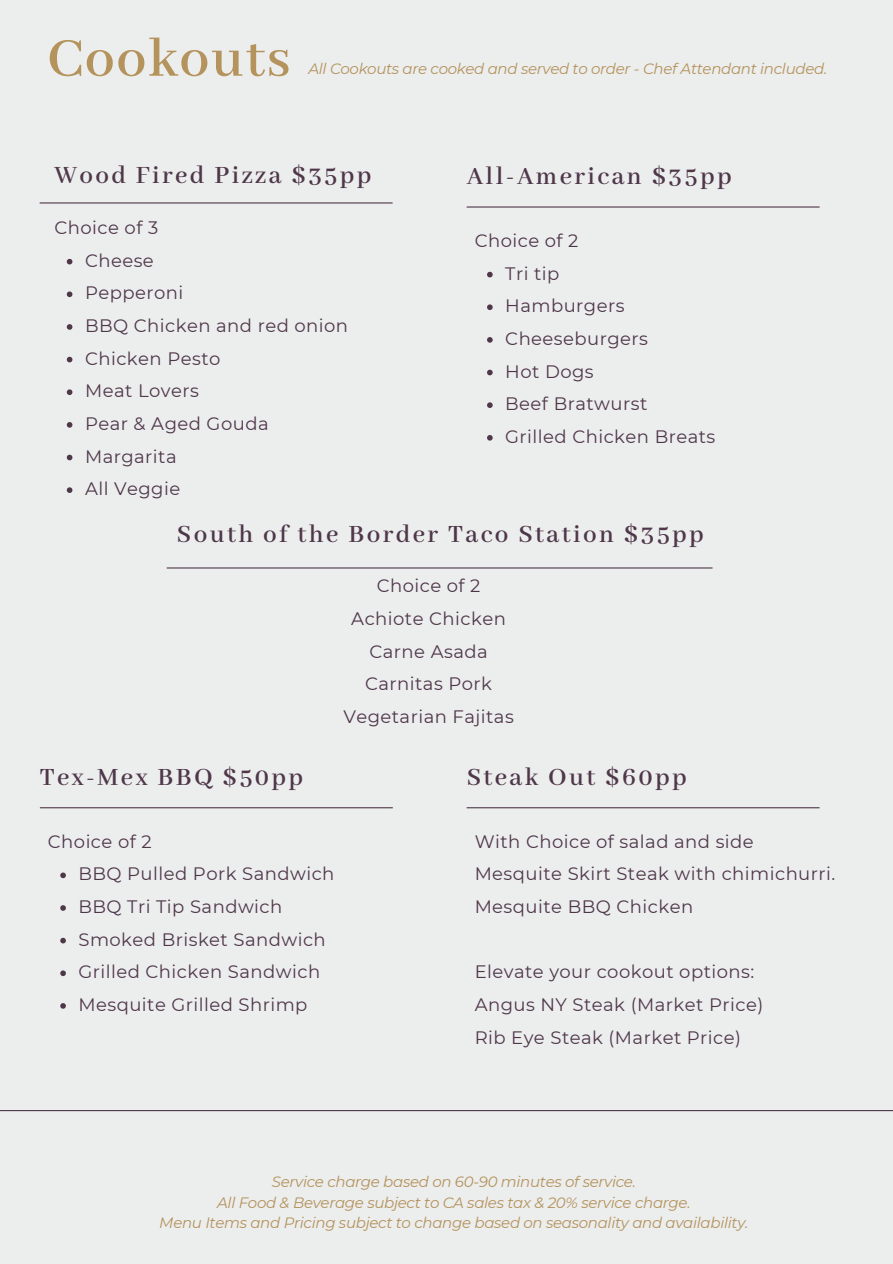
<style>
.page{position:relative;width:893px;height:1264px;background:#fff}
.page>*{position:absolute;margin:0;border:0;box-sizing:border-box;transform-origin:0 0}
.t1{font:600 60px "Abhaya Libre";letter-spacing:.025em;color:#b4935c}
.t2{font:600 27px "Abhaya Libre";letter-spacing:.09em;color:#4f374a}
.t3{font:18px/32.7px "Montserrat";letter-spacing:.025em;color:#4f374a}
.t4{font:italic 15px/20.2px "Montserrat";letter-spacing:-.02em;color:#b4935c;text-align:center}
</style>
<div class="page">
<div style="left:0;top:0;width:892px;height:1263px;background:#eceded"></div>
<hr style="left:167px;top:567px;width:545px;height:1px;background:#4f374a">
<svg style="left:487px;top:272px;width:5px;height:5px"></svg>
<svg style="left:487px;top:304px;width:5px;height:6px"></svg>
<svg style="left:487px;top:337px;width:5px;height:6px"></svg>
<svg style="left:487px;top:370px;width:5px;height:5px"></svg>
<svg style="left:487px;top:402px;width:5px;height:6px"></svg>
<svg style="left:487px;top:435px;width:5px;height:5px"></svg>
<hr style="left:40px;top:202px;width:352px;height:1px;background:#4f374a">
<svg style="left:67px;top:259px;width:5px;height:5px"></svg>
<svg style="left:67px;top:291px;width:5px;height:6px"></svg>
<svg style="left:67px;top:324px;width:5px;height:6px"></svg>
<svg style="left:67px;top:357px;width:5px;height:5px"></svg>
<svg style="left:67px;top:389px;width:5px;height:6px"></svg>
<svg style="left:67px;top:422px;width:5px;height:5px"></svg>
<svg style="left:67px;top:454px;width:5px;height:6px"></svg>
<svg style="left:67px;top:487px;width:5px;height:6px"></svg>
<hr style="left:466px;top:206px;width:353px;height:1px;background:#4f374a">
<svg style="left:60px;top:872px;width:6px;height:6px"></svg>
<svg style="left:60px;top:905px;width:6px;height:5px"></svg>
<svg style="left:60px;top:937px;width:6px;height:6px"></svg>
<svg style="left:60px;top:970px;width:6px;height:6px"></svg>
<svg style="left:60px;top:1003px;width:6px;height:5px"></svg>
<hr style="left:40px;top:807px;width:353px;height:1px;background:#4f374a">
<hr style="left:466px;top:807px;width:353px;height:1px;background:#4f374a">
<hr style="left:0;top:1109px;width:892px;height:2px;background:#4f374a">
<h1 class="t1" style="left:47px;top:25px;width:245px">Cookouts</h1>
<p class="t4" style="left:308px;top:59px;width:520px">All Cookouts are cooked and served to order - Chef Attendant included.</p>
<h2 class="t2" style="left:54px;top:160px;width:318px">Wood Fired Pizza $35pp</h2>
<p class="t3" style="left:85px;top:211px;width:264px;text-indent:-31px">Choice of 3<br>Cheese<br>Pepperoni<br>BBQ Chicken and red onion<br>Chicken Pesto<br>Meat Lovers<br>Pear &amp; Aged Gouda<br>Margarita<br>All Veggie</p>
<h2 class="t2" style="left:466px;top:162px;width:266px">All-American $35pp</h2>
<p class="t3" style="left:505px;top:224px;width:211px;text-indent:-31px">Choice of 2<br>Tri tip<br>Hamburgers<br>Cheeseburgers<br>Hot Dogs<br>Beef Bratwurst<br>Grilled Chicken Breats</p>
<h2 class="t2" style="left:177px;top:519px;width:528px">South of the Border Taco Station $35pp</h2>
<p class="t3" style="left:343px;top:569px;width:172px;text-align:center">Choice of 2<br>Achiote Chicken<br>Carne Asada<br>Carnitas Pork<br>Vegetarian Fajitas</p>
<h2 class="t2" style="left:40px;top:762px;width:265px">Tex-Mex BBQ $50pp</h2>
<p class="t3" style="left:78px;top:825px;width:257px;text-indent:-31px">Choice of 2<br>BBQ Pulled Pork Sandwich<br>BBQ Tri Tip Sandwich<br>Smoked Brisket Sandwich<br>Grilled Chicken Sandwich<br>Mesquite Grilled Shrimp</p>
<h2 class="t2" style="left:466px;top:762px;width:221px">Steak Out $60pp</h2>
<p class="t3" style="left:474px;top:825px;width:362px">With Choice of salad and side<br>Mesquite Skirt Steak with chimichurri.<br>Mesquite BBQ Chicken</p>
<p class="t3" style="left:474px;top:955px;width:290px">Elevate your cookout options:<br>Angus NY Steak (Market Price)<br>Rib Eye Steak (Market Price)</p>
<p class="t4" style="left:159px;top:1171px;width:590px">Service charge based on 60-90 minutes of service.<br>All Food &amp; Beverage subject to CA sales tax &amp; 20% service charge.<br>Menu Items and Pricing subject to change based on seasonality and availability.</p>
</div>
